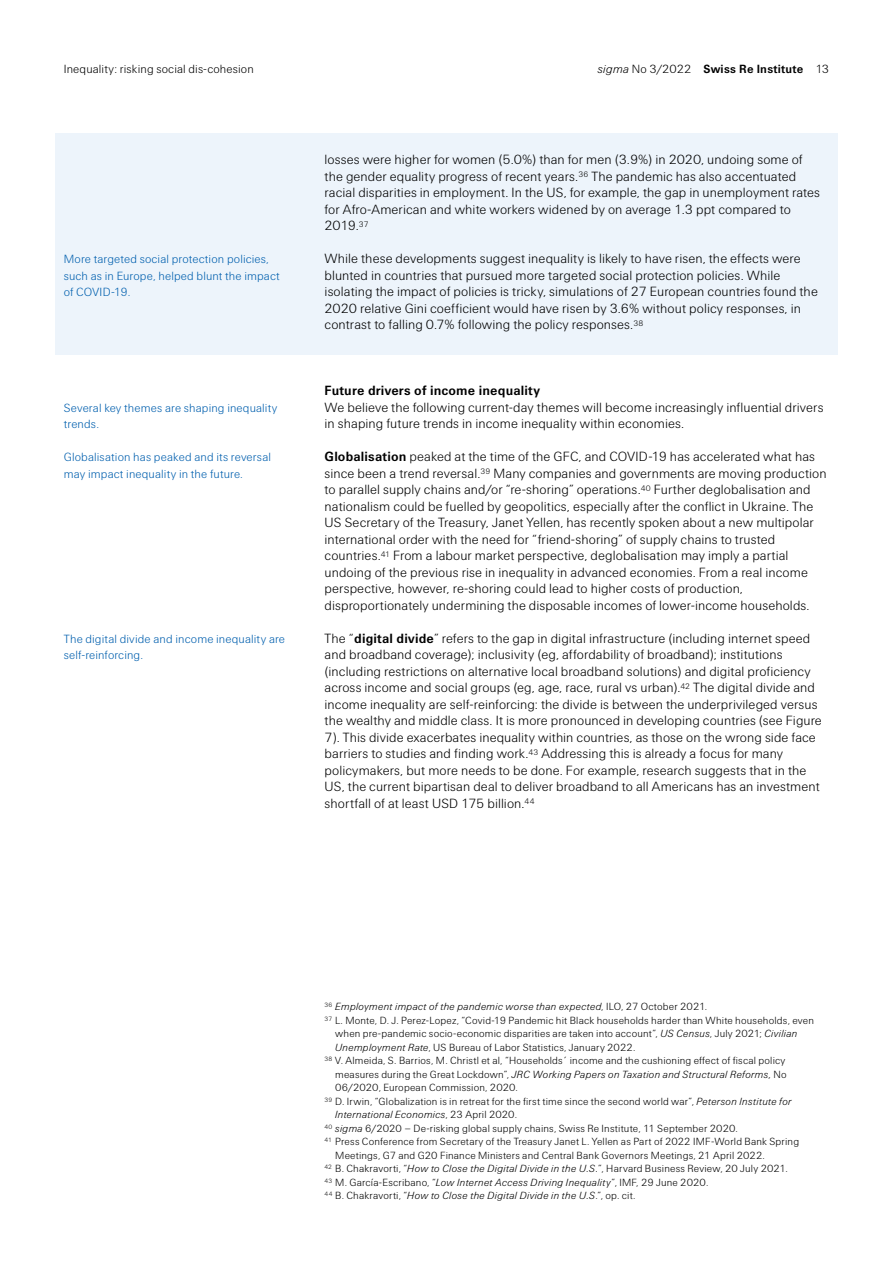
<style>
.page{position:relative;width:893px;height:1263px;background:#fff}
.page>*{position:absolute;margin:0;border:0;box-sizing:border-box;transform-origin:0 0}
.t1{font:300 13.5px/16.5px "Swiss Re Sans OT";letter-spacing:.005em;color:#000}
.t2{font:700 13.5px "Swiss Re Sans OT";letter-spacing:.01em;color:#000}
.t3{font:300 12px/16.5px "Swiss Re Sans OT";letter-spacing:.01em;color:#005fae}
.t4{font:300 12px "Swiss Re Sans OT";letter-spacing:.01em;color:#000}
.t5{font:700 12px "Swiss Re Sans OT";letter-spacing:.02em;color:#000}
.t6{font:300 10.5px "Swiss Re Sans OT";letter-spacing:.015em;color:#000}
.t7{font:italic 300 10.5px "Swiss Re Sans OT";letter-spacing:.015em;color:#000}
.s1{font-weight:300;font-style:italic}
.s2{font-weight:300}
.s3{font-weight:700}
.s4{font-style:normal}
.s5{font-style:italic}
</style>
<div class="page">
<div style="left:55px;top:133px;width:783px;height:122px;background:#edf4fb"></div>
<div style="left:55px;top:232px;width:783px;height:122px;background:#edf4fb"></div>
<p class="t4" style="left:64px;top:62px;width:192px">Inequality: risking social dis-cohesion</p>
<p class="t5" style="left:598px;top:62px;width:233px"><span class="s1">sigma</span> <span class="s2">No 3/2022</span> Swiss Re Institute <span class="s2">13</span></p>
<p class="t3" style="left:64px;top:251px;width:217px">More targeted social protection policies, such as in Europe, helped blunt the impact of COVID-19.</p>
<p class="t3" style="left:64px;top:400px;width:215px">Several key themes are shaping inequality trends.</p>
<p class="t3" style="left:64px;top:449px;width:209px">Globalisation has peaked and its reversal may impact inequality in the future.</p>
<p class="t3" style="left:64px;top:631px;width:223px">The digital divide and income inequality are self-reinforcing.</p>
<p class="t1" style="left:325px;top:152px;width:497px">losses were higher for women (5.0%) than for men (3.9%) in 2020, undoing some of the gender equality progress of recent years.<sup>36</sup> The pandemic has also accentuated racial disparities in employment. In the US, for example, the gap in unemployment rates for Afro-American and white workers widened by on average 1.3 ppt compared to 2019.<sup>37</sup></p>
<p class="t1" style="left:325px;top:251px;width:495px">While these developments suggest inequality is likely to have risen, the effects were blunted in countries that pursued more targeted social protection policies. While isolating the impact of policies is tricky, simulations of 27 European countries found the 2020 relative Gini coefficient would have risen by 3.6% without policy responses, in contrast to falling 0.7% following the policy responses.<sup>38</sup></p>
<p class="t2" style="left:325px;top:383px;width:217px">Future drivers of income inequality</p>
<p class="t1" style="left:325px;top:399px;width:500px">We believe the following current-day themes will become increasingly influential drivers in shaping future trends in income inequality within economies.</p>
<p class="t1" style="left:325px;top:449px;width:503px"><span class="s3">Globalisation</span> peaked at the time of the GFC, and COVID-19 has accelerated what has since been a trend reversal.<sup>39</sup> Many companies and governments are moving production to parallel supply chains and/or “re-shoring” operations.<sup>40</sup> Further deglobalisation and nationalism could be fuelled by geopolitics, especially after the conflict in Ukraine. The US Secretary of the Treasury, Janet Yellen, has recently spoken about a new multipolar international order with the need for “friend-shoring” of supply chains to trusted countries.<sup>41</sup> From a labour market perspective, deglobalisation may imply a partial undoing of the previous rise in inequality in advanced economies. From a real income perspective, however, re-shoring could lead to higher costs of production, disproportionately undermining the disposable incomes of lower-income households.</p>
<p class="t1" style="left:325px;top:630px;width:499px">The “<span class="s3">digital divide</span>” refers to the gap in digital infrastructure (including internet speed and broadband coverage); inclusivity (eg, affordability of broadband); institutions (including restrictions on alternative local broadband solutions) and digital proficiency across income and social groups (eg, age, race, rural vs urban).<sup>42</sup> The digital divide and income inequality are self-reinforcing: the divide is between the underprivileged versus the wealthy and middle class. It is more pronounced in developing countries (see Figure 7). This divide exacerbates inequality within countries, as those on the wrong side face barriers to studies and finding work.<sup>43</sup> Addressing this is already a focus for many policymakers, but more needs to be done. For example, research suggests that in the US, the current bipartisan deal to deliver broadband to all Americans has an investment shortfall of at least USD 175 billion.<sup>44</sup></p>
<p class="t7" style="left:325px;top:1001px;width:384px"><sup>36</sup> Employment impact of the pandemic worse than expected<span class="s4">, ILO, 27 October 2021.</span></p>
<p class="t6" style="left:325px;top:1014px;width:491px"><sup>37</sup> L. Monte, D. J. Perez-Lopez, “Covid-19 Pandemic hit Black households harder than White households, even</p>
<p class="t6" style="left:335px;top:1027px;width:464px">when pre-pandemic socio-economic disparities are taken into account”, <span class="s5">US Census</span>, July 2021; <span class="s5">Civilian</span></p>
<p class="t6" style="left:335px;top:1041px;width:302px"><span class="s5">Unemployment Rate</span>, US Bureau of Labor Statistics, January 2022.</p>
<p class="t6" style="left:325px;top:1054px;width:462px"><sup>38</sup> V. Almeida, S. Barrios, M. Christl et al, “Households´ income and the cushioning effect of fiscal policy</p>
<p class="t7" style="left:335px;top:1068px;width:453px"><span class="s4">measures during the Great Lockdown”,</span> JRC Working Papers on Taxation and Structural Reforms, <span class="s4">No</span></p>
<p class="t6" style="left:335px;top:1081px;width:184px">06/2020, European Commission, 2020.</p>
<p class="t6" style="left:325px;top:1095px;width:469px"><sup>39</sup> D. Irwin, “Globalization is in retreat for the first time since the second world war”, <span class="s5">Peterson Institute for</span></p>
<p class="t7" style="left:335px;top:1109px;width:183px">International Economics<span class="s4">, 23 April 2020.</span></p>
<p class="t6" style="left:325px;top:1122px;width:415px"><sup>40</sup> <span class="s5">sigma</span> 6/2020 – De-risking global supply chains, Swiss Re Institute, 11 September 2020.</p>
<p class="t6" style="left:325px;top:1135px;width:476px"><sup>41</sup> Press Conference from Secretary of the Treasury Janet L. Yellen as Part of 2022 IMF-World Bank Spring</p>
<p class="t6" style="left:335px;top:1149px;width:431px">Meetings, G7 and G20 Finance Ministers and Central Bank Governors Meetings, 21 April 2022.</p>
<p class="t6" style="left:325px;top:1162px;width:465px"><sup>42</sup> B. Chakravorti, “<span class="s5">How to Close the Digital Divide in the U.S.</span>”, Harvard Business Review, 20 July 2021.</p>
<p class="t6" style="left:325px;top:1176px;width:385px"><sup>43</sup> M. García-Escribano, “<span class="s5">Low Internet Access Driving Inequality</span>”, IMF, 29 June 2020.</p>
<p class="t7" style="left:325px;top:1190px;width:312px"><sup>44</sup> <span class="s4">B. Chakravorti, “</span>How to Close the Digital Divide in the U.S<span class="s4">.”, op. cit.</span></p>
</div>
